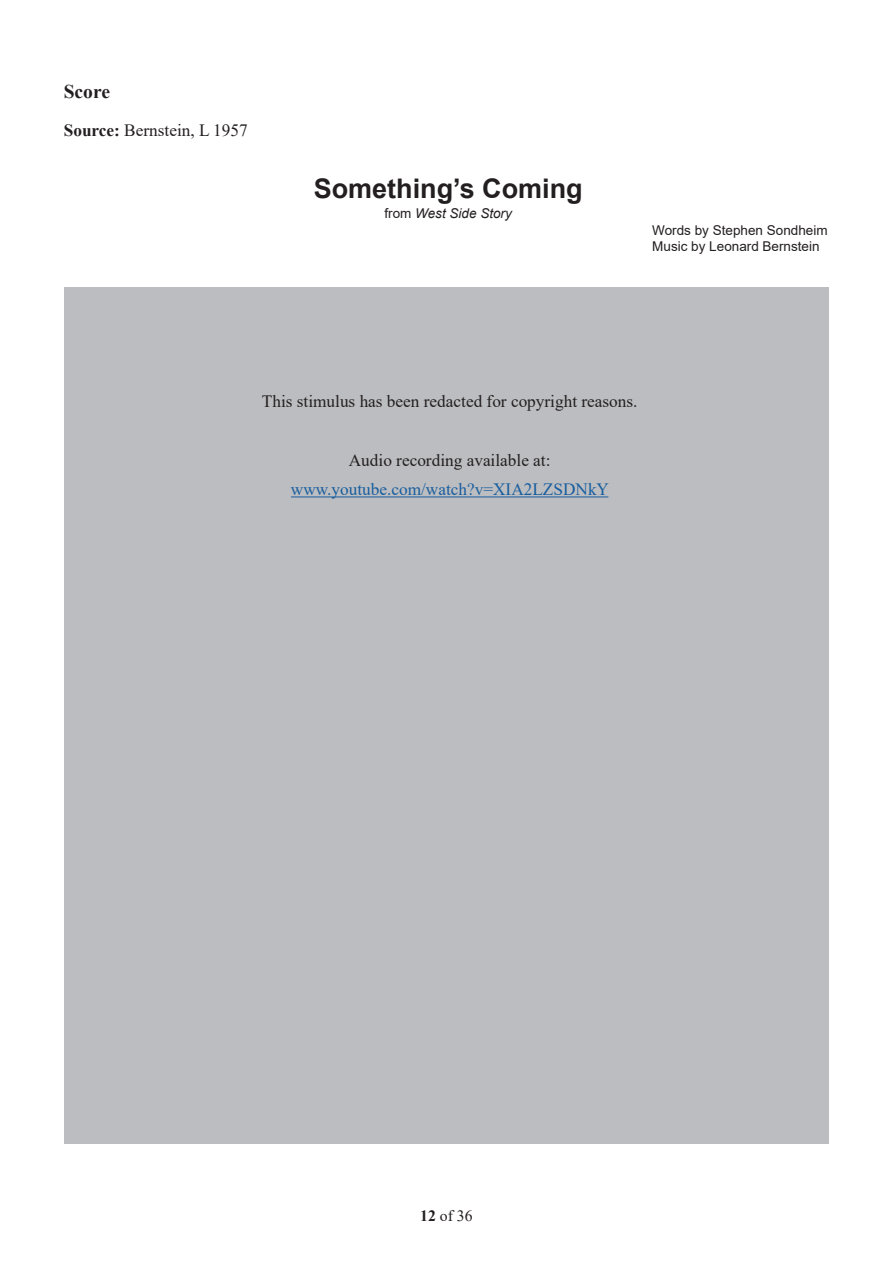
<style>
.page{position:relative;width:893px;height:1263px;background:#fff}
.page>*{position:absolute;margin:0;border:0;box-sizing:border-box;transform-origin:0 0}
.t1{font:700 27px "Arial";color:#231f20}
.t2{font:700 19.5px "Times New Roman";color:#231f20}
.t3{font:17.25px "Times New Roman";color:#231f20}
.t4{font:17.25px "Times New Roman";color:#175d9e}
.t5{font:15.75px "Times New Roman";color:#231f20}
.t6{font:13.5px/16.2px "Arial";color:#231f20}
.t7{font:italic 13.5px "Arial";color:#231f20}
.s1{font-weight:700}
.s2{font-style:normal}
</style>
<div class="page">
<div style="left:64px;top:287px;width:764px;height:857px;background:#bcbdc0"></div>
<hr style="left:291px;top:496px;width:317px;height:1px;background:#175d9e">
<p class="t2" style="left:64px;top:78px;width:48px">Score</p>
<p class="t3" style="left:64px;top:118px;width:185px"><span class="s1">Source:</span> Bernstein, L 1957</p>
<h1 class="t1" style="left:314px;top:169px;width:271px">Something’s Coming</h1>
<p class="t7" style="left:385px;top:205px;width:129px"><span class="s2">from</span> West Side Story</p>
<p class="t6" style="left:652px;top:222px;width:177px">Words by Stephen Sondheim<br>Music by Leonard Bernstein</p>
<p class="t3" style="left:262px;top:389px;width:377px">This stimulus has been redacted for copyright reasons.</p>
<p class="t3" style="left:349px;top:448px;width:203px">Audio recording available at:</p>
<p class="t4" style="left:291px;top:477px;width:320px">www.youtube.com/watch?v=XIA2LZSDNkY</p>
<p class="t5" style="left:420px;top:1204px;width:54px"><span class="s1">12</span> of 36</p>
</div>
